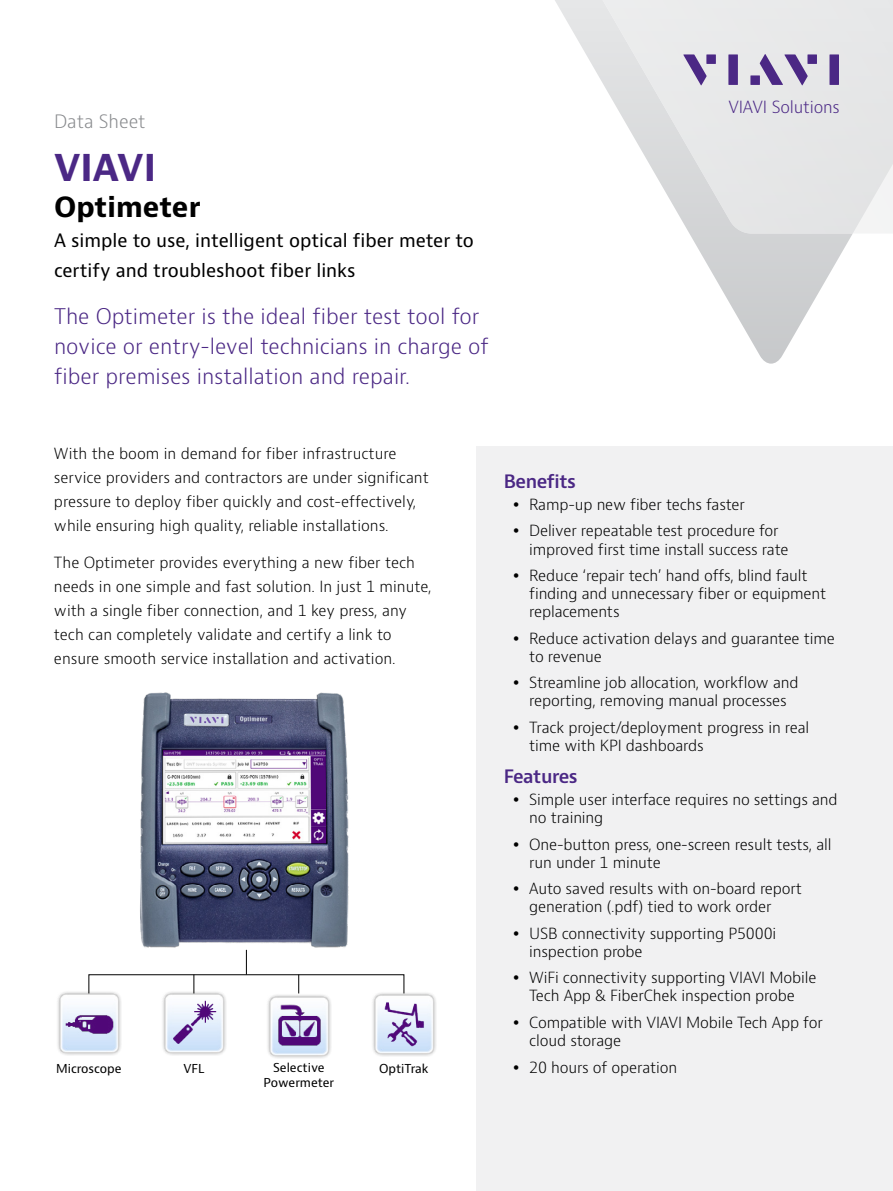
<style>
.page{position:relative;width:893px;height:1191px;background:#fff}
.page>*{position:absolute;margin:0;border:0;box-sizing:border-box;transform-origin:0 0}
.t1{font:700 36px "Bernino Sans";color:#4b2885}
.t2{font:700 27px "Bernino Sans";color:#000}
.t3{font:300 21px/30px "Bernino Sans";color:#4b2885}
.t4{font:18px/30px "Bernino Sans";color:#000}
.t5{font:600 18px "Bernino Sans";letter-spacing:-.025em;color:#4b2885}
.t6{font:300 18px "Bernino Sans";color:#888a8d}
.t7{font:300 16.35px "Bernino Sans";letter-spacing:-.01em;color:#4b2885}
.t8{font:300 15px/18px "Bernino Sans";letter-spacing:-.01em;color:#000}
.t9{font:12px/15px "Bernino Sans";color:#000;text-align:center}
</style>
<div class="page">
<svg style="left:690px;top:234px;width:162px;height:130px"></svg>
<svg style="left:555px;top:0;width:338px;height:234px"></svg>
<svg style="left:683px;top:54px;width:24px;height:31px"></svg>
<div style="left:706px;top:54px;width:10px;height:10px;background:#4b2885"></div>
<div style="left:728px;top:54px;width:10px;height:31px;background:#4b2885"></div>
<div style="left:807px;top:54px;width:10px;height:10px;background:#4b2885"></div>
<div style="left:829px;top:54px;width:10px;height:31px;background:#4b2885"></div>
<svg style="left:760px;top:54px;width:48px;height:31px"></svg>
<div style="left:750px;top:75px;width:10px;height:10px;background:#4b2885"></div>
<div style="left:477px;top:446px;width:416px;height:745px;background:#f1f1f2"></div>
<img style="left:140px;top:692px;width:209px;height:276px">
<img style="left:267px;top:993px;width:64px;height:65px">
<img style="left:57px;top:991px;width:64px;height:64px">
<img style="left:66px;top:1000px;width:47px;height:48px">
<img style="left:372px;top:991px;width:64px;height:65px">
<img style="left:381px;top:1001px;width:46px;height:46px">
<img style="left:162px;top:993px;width:64px;height:62px">
<img style="left:170px;top:999px;width:48px;height:47px">
<svg style="left:194px;top:974px;width:1px;height:19px"></svg>
<svg style="left:298px;top:974px;width:1px;height:19px"></svg>
<svg style="left:246px;top:950px;width:1px;height:24px"></svg>
<img style="left:277px;top:1004px;width:43px;height:43px">
<p class="t6" style="left:54px;top:109px;width:93px">Data Sheet</p>
<h1 class="t1" style="left:54px;top:144px;width:104px">VIAVI</h1>
<h2 class="t2" style="left:54px;top:189px;width:148px">Optimeter</h2>
<p class="t4" style="left:54px;top:225px;width:421px">A simple to use, intelligent optical fiber meter to certify and troubleshoot fiber links</p>
<h3 class="t3" style="left:54px;top:301px;width:436px">The Optimeter is the ideal fiber test tool for novice or entry-level technicians in charge of fiber premises installation and repair.</h3>
<p class="t7" style="left:728px;top:96px;width:113px">VIAVI Solutions</p>
<p class="t8" style="left:54px;top:441px;width:376px;line-height:24px">With the boom in demand for fiber infrastructure service providers and contractors are under significant pressure to deploy fiber quickly and cost-effectively, while ensuring high quality, reliable installations.</p>
<p class="t8" style="left:54px;top:550px;width:379px;line-height:24px">The Optimeter provides everything a new fiber tech needs in one simple and fast solution. In just 1 minute, with a single fiber connection, and 1 key press, any tech can completely validate and certify a link to ensure smooth service installation and activation.</p>
<p class="t9" style="left:264px;top:1060px;width:72px">Selective<br>Powermeter</p>
<p class="t9" style="left:56px;top:1061px;width:67px">Microscope</p>
<p class="t9" style="left:183px;top:1061px;width:22px">VFL</p>
<p class="t9" style="left:379px;top:1061px;width:51px">OptiTrak</p>
<p class="t5" style="left:504px;top:469px;width:74px">Benefits</p>
<p class="t8" style="left:529px;top:491px;width:251px;line-height:26.5px">Ramp-up new fiber techs faster<br>Deliver repeatable test procedure for</p>
<p class="t8" style="left:529px;top:536px;width:280px;line-height:26.5px">improved first time install success rate<br>Reduce ‘repair tech’ hand offs, blind fault</p>
<p class="t8" style="left:529px;top:585px;width:298px">finding and unnecessary fiber or equipment replacements</p>
<p class="t8" style="left:529px;top:629px;width:307px">Reduce activation delays and guarantee time to revenue</p>
<p class="t8" style="left:529px;top:674px;width:271px">Streamline job allocation, workflow and reporting, removing manual processes</p>
<p class="t8" style="left:529px;top:718px;width:281px">Track project/deployment progress in real time with KPI dashboards</p>
<p class="t5" style="left:504px;top:765px;width:75px">Features</p>
<p class="t8" style="left:529px;top:791px;width:310px">Simple user interface requires no settings and no training</p>
<p class="t8" style="left:529px;top:835px;width:304px">One-button press, one-screen result tests, all run under 1 minute</p>
<p class="t8" style="left:529px;top:880px;width:274px">Auto saved results with on-board report generation (.pdf) tied to work order</p>
<p class="t8" style="left:529px;top:924px;width:249px">USB connectivity supporting P5000i inspection probe</p>
<p class="t8" style="left:529px;top:969px;width:289px">WiFi connectivity supporting VIAVI Mobile<br>Tech App &amp; FiberChek inspection probe</p>
<p class="t8" style="left:529px;top:1013px;width:295px">Compatible with VIAVI Mobile Tech App for cloud storage</p>
<p class="t8" style="left:529px;top:1058px;width:149px">20 hours of operation</p>
</div>
